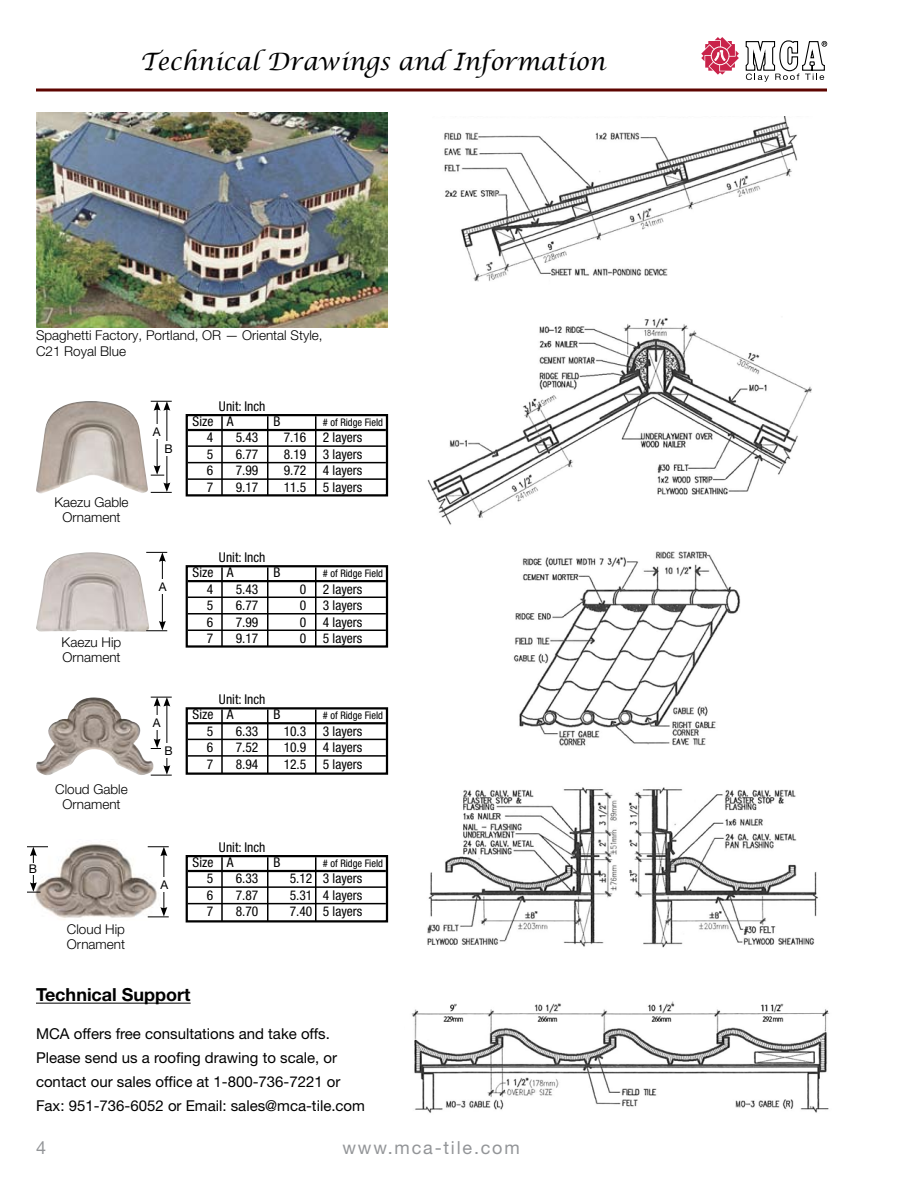
<style>
.page{position:relative;width:918px;height:1188px;background:#fff}
.page>*{position:absolute;margin:0;border:0;box-sizing:border-box;transform-origin:0 0}
.t1{font:italic 24px "Lucida Calligraphy";color:#000}
.t2{font:18px "Helvetica Neue LT Pro";letter-spacing:.1em;color:#939598}
.t3{font:700 18px "Helvetica Neue LT Pro";color:#000}
.t4{font:15px/24px "Helvetica Neue LT Pro";color:#000}
.t5{font:condensed 13.5px "Helvetica Neue LT Pro";color:#000}
.t6{font:300 13.5px/15px "Helvetica Neue LT Pro";color:#000}
.t7{font:12px "Helvetica Neue LT Pro";color:#000}
.t8{font:condensed 10.5px "Helvetica Neue LT Pro";color:#000}
</style>
<div class="page">
<svg style="left:701px;top:37px;width:126px;height:45px"></svg>
<img style="left:36px;top:112px;width:351px;height:216px">
<img style="left:36px;top:401px;width:112px;height:93px">
<img style="left:36px;top:552px;width:113px;height:80px">
<img style="left:36px;top:698px;width:118px;height:78px">
<img style="left:32px;top:844px;width:128px;height:74px">
<hr style="left:157px;top:408px;width:1px;height:60px;background:#000">
<hr style="left:157px;top:704px;width:1px;height:37px;background:#000">
<hr style="left:33px;top:854px;width:1px;height:31px;background:#000">
<hr style="left:166px;top:408px;width:1px;height:77px;background:#000">
<hr style="left:166px;top:704px;width:1px;height:64px;background:#000">
<hr style="left:164px;top:854px;width:1px;height:55px;background:#000">
<hr style="left:162px;top:559px;width:1px;height:64px;background:#000">
<svg style="left:151px;top:401px;width:21px;height:10px"></svg>
<svg style="left:151px;top:697px;width:21px;height:10px"></svg>
<svg style="left:27px;top:846px;width:21px;height:10px"></svg>
<svg style="left:148px;top:846px;width:21px;height:10px"></svg>
<svg style="left:146px;top:552px;width:21px;height:10px"></svg>
<svg style="left:151px;top:483px;width:21px;height:10px"></svg>
<svg style="left:151px;top:765px;width:21px;height:11px"></svg>
<svg style="left:148px;top:907px;width:21px;height:10px"></svg>
<svg style="left:146px;top:621px;width:21px;height:10px"></svg>
<svg style="left:151px;top:465px;width:13px;height:11px"></svg>
<svg style="left:151px;top:739px;width:10px;height:10px"></svg>
<svg style="left:27px;top:882px;width:13px;height:11px"></svg>
<div style="left:161px;top:442px;width:15px;height:14px;background:#fff"></div>
<div style="left:161px;top:744px;width:15px;height:14px;background:#fff"></div>
<div style="left:157px;top:878px;width:15px;height:14px;background:#fff"></div>
<div style="left:149px;top:424px;width:15px;height:15px;background:#fff"></div>
<div style="left:149px;top:716px;width:15px;height:14px;background:#fff"></div>
<div style="left:26px;top:863px;width:14px;height:11px;background:#fff"></div>
<div style="left:155px;top:579px;width:15px;height:15px;background:#fff"></div>
<hr style="left:188px;top:870px;width:198px;height:2px;background:#000">
<hr style="left:188px;top:886px;width:198px;height:2px;background:#000">
<hr style="left:188px;top:903px;width:198px;height:1px;background:#000">
<div style="left:186px;top:855px;width:202px;height:67px;border:2px solid #000"></div>
<hr style="left:188px;top:722px;width:198px;height:2px;background:#000">
<hr style="left:188px;top:739px;width:198px;height:1px;background:#000">
<hr style="left:188px;top:755px;width:198px;height:2px;background:#000">
<div style="left:186px;top:707px;width:202px;height:68px;border:2px solid #000"></div>
<hr style="left:188px;top:580px;width:198px;height:2px;background:#000">
<hr style="left:188px;top:597px;width:198px;height:1px;background:#000">
<hr style="left:188px;top:613px;width:198px;height:2px;background:#000">
<hr style="left:188px;top:630px;width:198px;height:1px;background:#000">
<div style="left:186px;top:565px;width:202px;height:83px;border:2px solid #000"></div>
<hr style="left:188px;top:429px;width:198px;height:2px;background:#000">
<hr style="left:188px;top:445px;width:198px;height:2px;background:#000">
<hr style="left:188px;top:462px;width:198px;height:1px;background:#000">
<hr style="left:188px;top:478px;width:198px;height:2px;background:#000">
<div style="left:186px;top:414px;width:202px;height:82px;border:2px solid #000"></div>
<hr style="left:221px;top:857px;width:2px;height:65px;background:#000">
<hr style="left:221px;top:709px;width:2px;height:65px;background:#000">
<hr style="left:221px;top:567px;width:2px;height:79px;background:#000">
<hr style="left:221px;top:416px;width:2px;height:79px;background:#000">
<hr style="left:267px;top:857px;width:1px;height:65px;background:#000">
<hr style="left:267px;top:709px;width:1px;height:65px;background:#000">
<hr style="left:267px;top:567px;width:1px;height:79px;background:#000">
<hr style="left:267px;top:416px;width:1px;height:79px;background:#000">
<hr style="left:315px;top:857px;width:1px;height:65px;background:#000">
<hr style="left:315px;top:709px;width:1px;height:65px;background:#000">
<hr style="left:315px;top:567px;width:1px;height:79px;background:#000">
<hr style="left:315px;top:416px;width:1px;height:79px;background:#000">
<hr style="left:36px;top:1003px;width:155px;height:1px;background:#000">
<img style="left:444px;top:117px;width:354px;height:165px">
<img style="left:427px;top:318px;width:385px;height:207px">
<img style="left:513px;top:551px;width:228px;height:195px">
<img style="left:427px;top:787px;width:391px;height:161px">
<img style="left:411px;top:1001px;width:418px;height:112px">
<svg style="left:36px;top:88px;width:791px;height:4px;background:#86433f"></svg>
<h1 class="t1" style="left:140px;top:47px;width:467px">Technical Drawings and Information</h1>
<p class="t6" style="left:36px;top:326px;width:288px;line-height:16.5px">Spaghetti Factory, Portland, OR — Oriental Style,<br>C21 Royal Blue</p>
<p class="t6" style="left:54px;top:494px;width:76px;text-align:center">Kaezu Gable<br>Ornament</p>
<p class="t6" style="left:62px;top:635px;width:61px">Kaezu Hip<br>Ornament</p>
<p class="t6" style="left:55px;top:782px;width:74px;text-align:center">Cloud Gable<br>Ornament</p>
<p class="t7" style="left:29px;top:862px;width:10px">B</p>
<p class="t6" style="left:67px;top:921px;width:60px">Cloud Hip<br>Ornament</p>
<p class="t7" style="left:153px;top:424px;width:9px">A</p>
<p class="t7" style="left:165px;top:442px;width:10px">B</p>
<p class="t5" style="left:219px;top:398px;width:48px">Unit: Inch</p>
<p class="t5" style="left:193px;top:413px;width:42px">Size A</p>
<p class="t5" style="left:273px;top:413px;width:9px">B</p>
<p class="t8" style="left:323px;top:416px;width:62px"># of Ridge Field</p>
<p class="t5" style="left:207px;top:430px;width:8px">4</p>
<p class="t5" style="left:236px;top:430px;width:24px">5.43</p>
<p class="t5" style="left:284px;top:430px;width:80px">7.16 2 layers</p>
<p class="t5" style="left:207px;top:446px;width:8px">5</p>
<p class="t5" style="left:236px;top:446px;width:24px">6.77</p>
<p class="t5" style="left:284px;top:446px;width:80px">8.19 3 layers</p>
<p class="t5" style="left:207px;top:463px;width:8px">6</p>
<p class="t5" style="left:236px;top:463px;width:24px">7.99</p>
<p class="t5" style="left:284px;top:463px;width:80px">9.72 4 layers</p>
<p class="t5" style="left:207px;top:479px;width:8px">7</p>
<p class="t5" style="left:236px;top:479px;width:24px">9.17</p>
<p class="t5" style="left:284px;top:479px;width:80px">11.5 5 layers</p>
<p class="t7" style="left:159px;top:579px;width:9px">A</p>
<p class="t7" style="left:153px;top:716px;width:9px">A</p>
<p class="t7" style="left:165px;top:744px;width:10px">B</p>
<p class="t5" style="left:219px;top:549px;width:48px">Unit: Inch</p>
<p class="t5" style="left:193px;top:564px;width:42px">Size A</p>
<p class="t5" style="left:273px;top:564px;width:9px">B</p>
<p class="t8" style="left:323px;top:567px;width:62px"># of Ridge Field</p>
<p class="t5" style="left:207px;top:581px;width:8px">4</p>
<p class="t5" style="left:236px;top:581px;width:24px">5.43</p>
<p class="t5" style="left:300px;top:581px;width:64px">0 2 layers</p>
<p class="t5" style="left:207px;top:597px;width:8px">5</p>
<p class="t5" style="left:236px;top:597px;width:24px">6.77</p>
<p class="t5" style="left:300px;top:597px;width:64px">0 3 layers</p>
<p class="t5" style="left:207px;top:614px;width:8px">6</p>
<p class="t5" style="left:236px;top:614px;width:24px">7.99</p>
<p class="t5" style="left:300px;top:614px;width:64px">0 4 layers</p>
<p class="t5" style="left:207px;top:630px;width:8px">7</p>
<p class="t5" style="left:236px;top:630px;width:24px">9.17</p>
<p class="t5" style="left:300px;top:630px;width:64px">0 5 layers</p>
<p class="t5" style="left:219px;top:692px;width:48px">Unit: Inch</p>
<p class="t5" style="left:193px;top:707px;width:42px">Size A</p>
<p class="t5" style="left:273px;top:707px;width:9px">B</p>
<p class="t8" style="left:323px;top:709px;width:62px"># of Ridge Field</p>
<p class="t5" style="left:207px;top:723px;width:8px">5</p>
<p class="t5" style="left:236px;top:723px;width:24px">6.33</p>
<p class="t5" style="left:284px;top:723px;width:80px">10.3 3 layers</p>
<p class="t5" style="left:207px;top:740px;width:8px">6</p>
<p class="t5" style="left:236px;top:740px;width:24px">7.52</p>
<p class="t5" style="left:284px;top:740px;width:80px">10.9 4 layers</p>
<p class="t5" style="left:207px;top:756px;width:8px">7</p>
<p class="t5" style="left:236px;top:756px;width:24px">8.94</p>
<p class="t5" style="left:284px;top:756px;width:80px">12.5 5 layers</p>
<p class="t7" style="left:160px;top:877px;width:9px">A</p>
<p class="t5" style="left:219px;top:839px;width:48px">Unit: Inch</p>
<p class="t5" style="left:193px;top:854px;width:42px">Size A</p>
<p class="t5" style="left:273px;top:854px;width:9px">B</p>
<p class="t8" style="left:323px;top:857px;width:62px"># of Ridge Field</p>
<p class="t5" style="left:207px;top:871px;width:8px">5</p>
<p class="t5" style="left:236px;top:871px;width:24px">6.33</p>
<p class="t5" style="left:290px;top:871px;width:74px">5.12 3 layers</p>
<p class="t5" style="left:207px;top:887px;width:8px">6</p>
<p class="t5" style="left:236px;top:887px;width:24px">7.87</p>
<p class="t5" style="left:290px;top:887px;width:74px">5.31 4 layers</p>
<p class="t5" style="left:207px;top:904px;width:8px">7</p>
<p class="t5" style="left:236px;top:904px;width:24px">8.70</p>
<p class="t5" style="left:290px;top:904px;width:74px">7.40 5 layers</p>
<h2 class="t3" style="left:36px;top:984px;width:156px">Technical Support</h2>
<p class="t4" style="left:36px;top:1021px;width:331px">MCA offers free consultations and take offs.<br>Please send us a roofing drawing to scale, or contact our sales office at 1-800-736-7221 or Fax: 951-736-6052 or Email: sales@mca-tile.com</p>
<h2 class="t2" style="left:36px;top:1136px;width:12px">4</h2>
<h2 class="t2" style="left:342px;top:1136px;width:179px">www.mca-tile.com</h2>
</div>
